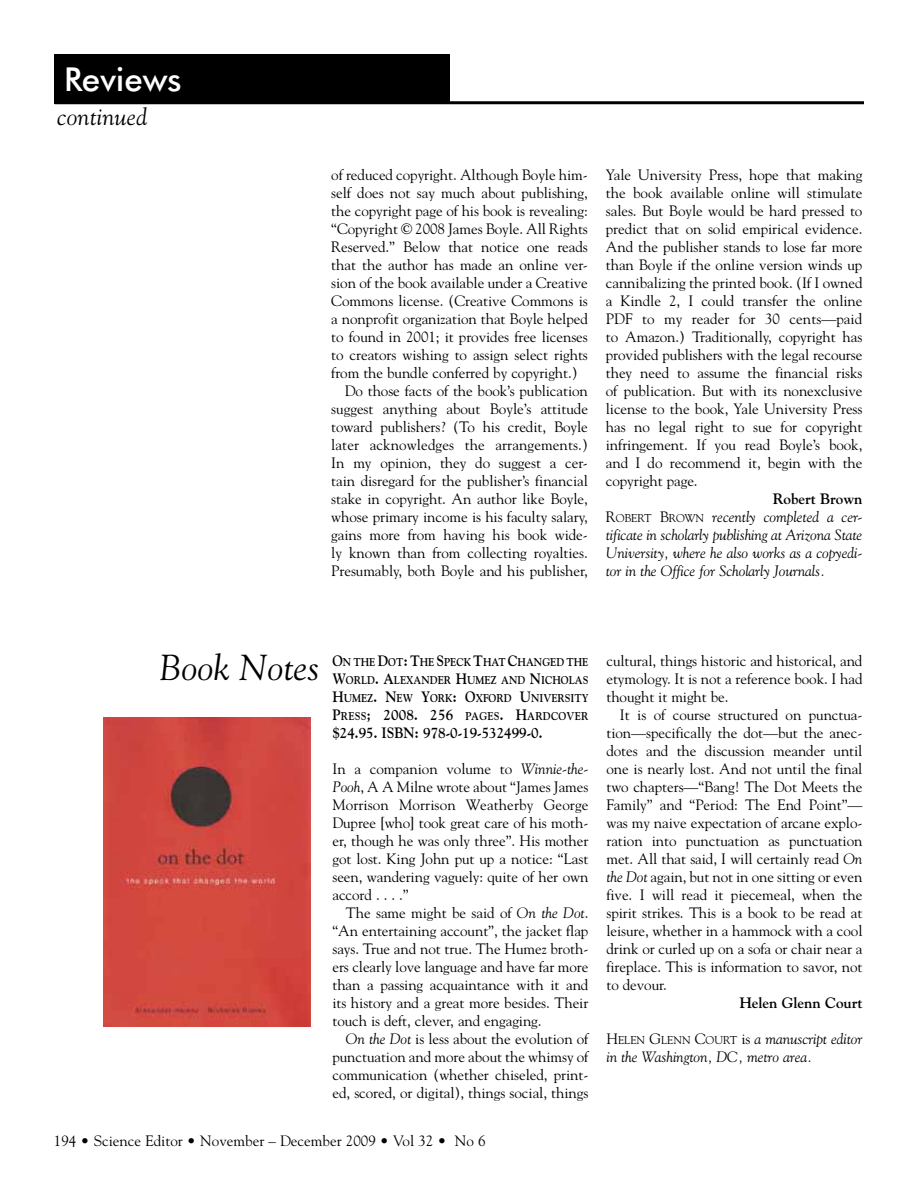
<style>
.page{position:relative;width:918px;height:1188px;background:#fff}
.page>*{position:absolute;margin:0;border:0;box-sizing:border-box;transform-origin:0 0}
.t1{font:italic 36px "Goudy";color:#000}
.t2{font:500 33px "Futura BT";color:#fff}
.t3{font:italic 24px "Goudy";letter-spacing:.01em;color:#000}
.t4{font:15px/18px "Goudy";letter-spacing:-.005em;color:#000;text-align:justify}
.t5{font:italic 15px/18px "Goudy";letter-spacing:-.005em;color:#000;text-align:justify}
.t6{font:700 15px "Goudy";color:#000;scale:.9 1}
.t7{font:700 15px "Goudy";letter-spacing:-.005em;color:#000}
.t8{font:700 11.25px/18px "Goudy";color:#000;text-align:justify;scale:.9 1}
.s1{font-weight:700;font-style:normal}
.s2{font-style:normal}
.s3{font-style:normal;font-size:11.25px}
.s4{font-size:15px}
.s5{font-style:italic}
</style>
<div class="page">
<hr style="left:55px;top:101px;width:809px;height:3px;background:#000">
<div style="left:54px;top:54px;width:396px;height:49px;background:#000"></div>
<img style="left:104px;top:717px;width:206px;height:310px">
<h2 class="t2" style="left:64px;top:59px;width:119px">Reviews</h2>
<h3 class="t3" style="left:57px;top:102px;width:91px">continued</h3>
<p class="t4" style="left:331px;top:165px;width:258px">of reduced copyright. Although Boyle him-</p>
<p class="t4" style="left:331px;top:183px;width:258px">self does not say much about publishing,</p>
<p class="t4" style="left:331px;top:201px;width:258px">the copyright page of his book is revealing:</p>
<p class="t4" style="left:331px;top:219px;width:258px">“Copyright © 2008 James Boyle. All Rights</p>
<p class="t4" style="left:331px;top:237px;width:258px">Reserved.” Below that notice one reads</p>
<p class="t4" style="left:331px;top:255px;width:258px">that the author has made an online ver-</p>
<p class="t4" style="left:331px;top:273px;width:258px">sion of the book available under a Creative</p>
<p class="t4" style="left:331px;top:291px;width:258px">Commons license. (Creative Commons is</p>
<p class="t4" style="left:331px;top:309px;width:258px">a nonprofit organization that Boyle helped</p>
<p class="t4" style="left:331px;top:327px;width:258px">to found in 2001; it provides free licenses</p>
<p class="t4" style="left:331px;top:345px;width:258px">to creators wishing to assign select rights</p>
<p class="t4" style="left:331px;top:363px;width:248px">from the bundle conferred by copyright.)</p>
<p class="t4" style="left:345px;top:381px;width:245px">Do those facts of the book’s publication</p>
<p class="t4" style="left:331px;top:399px;width:258px">suggest anything about Boyle’s attitude</p>
<p class="t4" style="left:331px;top:417px;width:258px">toward publishers? (To his credit, Boyle</p>
<p class="t4" style="left:331px;top:435px;width:258px">later acknowledges the arrangements.)</p>
<p class="t4" style="left:331px;top:453px;width:258px">In my opinion, they do suggest a cer-</p>
<p class="t4" style="left:331px;top:471px;width:258px">tain disregard for the publisher’s financial</p>
<p class="t4" style="left:331px;top:489px;width:258px">stake in copyright. An author like Boyle,</p>
<p class="t4" style="left:331px;top:507px;width:258px">whose primary income is his faculty salary,</p>
<p class="t4" style="left:331px;top:525px;width:258px">gains more from having his book wide-</p>
<p class="t4" style="left:331px;top:543px;width:258px">ly known than from collecting royalties.</p>
<p class="t4" style="left:331px;top:561px;width:258px">Presumably, both Boyle and his publisher,</p>
<p class="t4" style="left:606px;top:165px;width:258px">Yale University Press, hope that making the book available online will stimulate sales. But Boyle would be hard pressed to predict that on solid empirical evidence.<br>And the publisher stands to lose far more than Boyle if the online version winds up cannibalizing the printed book. (If I owned a Kindle 2, I could transfer the online PDF to my reader for 30 cents—paid to Amazon.) Traditionally, copyright has provided publishers with the legal recourse they need to assume the financial risks of publication. But with its nonexclusive license to the book, Yale University Press has no legal right to sue for copyright infringement. If you read Boyle’s book, and I do recommend it, begin with the copyright page.</p>
<p class="t5" style="left:606px;top:489px;width:258px;text-indent:167px"><span class="s1">Robert Brown </span><span class="s2">R</span><span class="s3">OBERT</span> <span class="s2">B</span><span class="s3">ROWN</span> recently completed a cer&shy;tificate in scholarly publishing at Arizona State University, where he also works as a copyedi&shy;tor in the Office for Scholarly Journals.</p>
<h1 class="t1" style="left:160px;top:646px;width:161px">Book Notes</h1>
<p class="t8" style="left:332px;top:653px;width:286px"><span class="s4">O</span>N THE <span class="s4">D</span>OT<span class="s4">: T</span>HE <span class="s4">S</span>PECK <span class="s4">T</span>HAT <span class="s4">C</span>HANGED THE <span class="s4">W</span>ORLD<span class="s4">. A</span>LEXANDER <span class="s4">H</span>UMEZ AND <span class="s4">N</span>ICHOLAS <span class="s4">H</span>UMEZ<span class="s4">. N</span>EW <span class="s4">Y</span>ORK<span class="s4">: O</span>XFORD <span class="s4">U</span>NIVERSITY <span class="s4">P</span>RESS<span class="s4">; 2008. 256</span> PAGES<span class="s4">. H</span>ARDCOVER</p>
<p class="t6" style="left:332px;top:724px;width:65px">$24.95. ISBN</p>
<p class="t6" style="left:415px;top:724px;width:144px">: 978-0-19-532499-0.</p>
<p class="t4" style="left:332px;top:759px;width:258px">In a companion volume to <span class="s5">Winnie-the-Pooh</span>, A A Milne wrote about “James James Morrison Morrison Weatherby George Dupree [who] took great care of his moth&shy;er, though he was only three”. His mother got lost. King John put up a notice: “Last seen, wandering vaguely: quite of her own accord . . . .”</p>
<p class="t4" style="left:332px;top:903px;width:258px;text-indent:14px">The same might be said of <span class="s5">On the Dot</span>. “An entertaining account”, the jacket flap says. True and not true. The Humez broth&shy;ers clearly love language and have far more than a passing acquaintance with it and its history and a great more besides. Their touch is deft, clever, and engaging.</p>
<p class="t4" style="left:332px;top:1029px;width:258px;text-indent:14px"><span class="s5">On the Dot</span> is less about the evolution of punctuation and more about the whimsy of communication (whether chiseled, print&shy;ed, scored, or digital), things social, things</p>
<p class="t4" style="left:54px;top:1131px;width:433px">194 • Science Editor • November – December 2009 • Vol 32 • No 6</p>
<p class="t4" style="left:606px;top:651px;width:258px">cultural, things historic and historical, and etymology. It is not a reference book. I had thought it might be.</p>
<p class="t4" style="left:606px;top:705px;width:258px;text-indent:14px">It is of course structured on punctua&shy;tion—specifically the dot—but the anec&shy;dotes and the discussion meander until one is nearly lost. And not until the final two chapters—“Bang! The Dot Meets the Family” and “Period: The End Point”— was my naive expectation of arcane explo&shy;ration into punctuation as punctuation met. All that said, I will certainly read <span class="s5">On the Dot</span> again, but not in one sitting or even five. I will read it piecemeal, when the spirit strikes. This is a book to be read at leisure, whether in a hammock with a cool drink or curled up on a sofa or chair near a fireplace. This is information to savor, not to devour.</p>
<p class="t7" style="left:740px;top:994px;width:124px">Helen Glenn Court</p>
<p class="t5" style="left:606px;top:1029px;width:258px"><span class="s2">H</span><span class="s3">ELEN</span> <span class="s2">G</span><span class="s3">LENN</span> <span class="s2">C</span><span class="s3">OURT</span> <span class="s2">is</span> a manuscript editor in the Washington, DC, metro area.</p>
</div>
